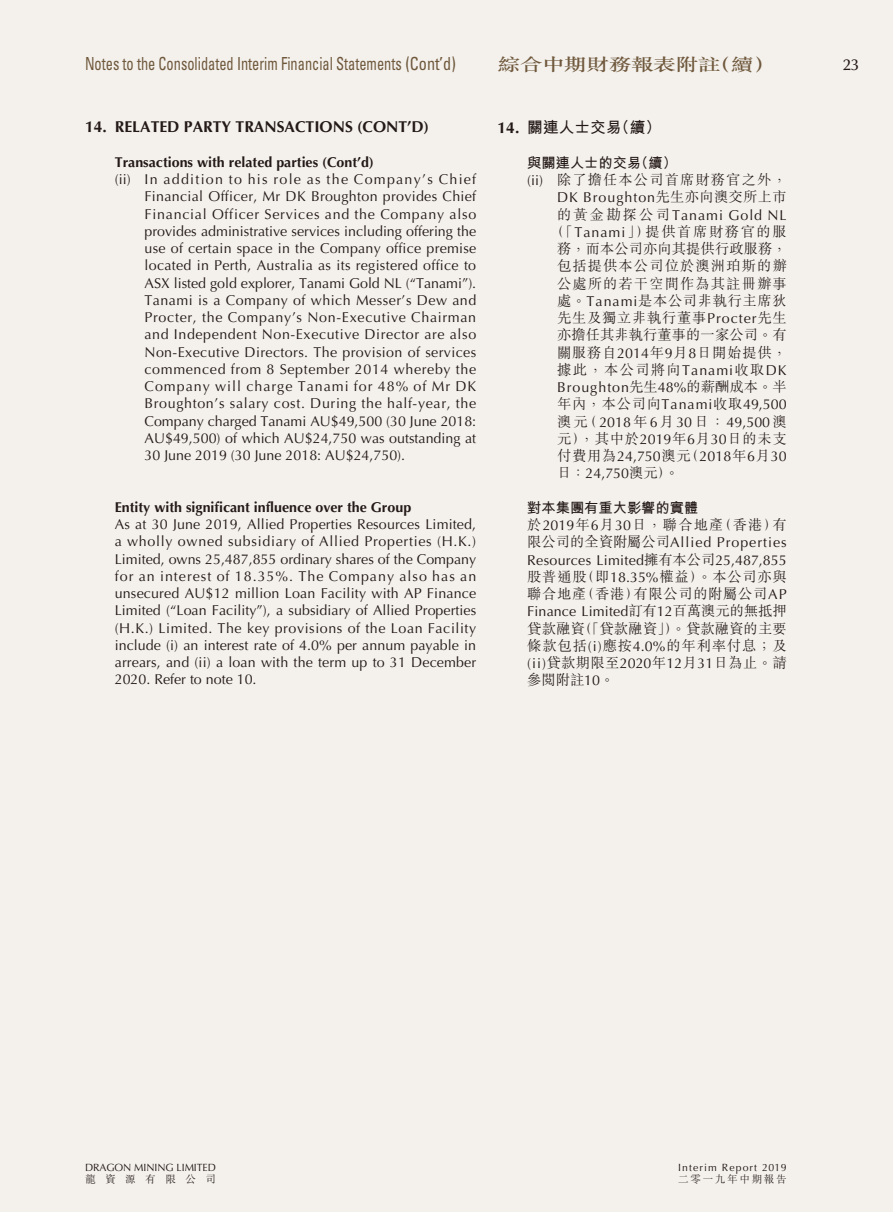
<style>
.page{position:relative;width:893px;height:1212px;background:#f4f1ed}
.page>*{position:absolute;margin:0;border:0;box-sizing:border-box;transform-origin:0 0}
.t1{font:condensed 18px "Univers LT Std";color:#6f583c;scale:.8 1}
.t2{font:17.25px "M Sung HK Medium E Ten B5 H";letter-spacing:-.03em;color:#6f583c;scale:1.33 1}
.t3{font:700 15.75px "Optima LT Std";color:#231916}
.t4{font:15.75px "M Hei HK Bold E Ten B5 H";color:#231916}
.t5{font:500 15.75px "Optima LT Std";color:#231916}
.t6{font:14.25px/17.2px "Optima LT Std";letter-spacing:.01em;color:#231916;text-align:justify}
.t7{font:14.25px/17.2px "M Sung HK Light E Ten B5 H";letter-spacing:.055em;color:#231916;text-align:center}
.t8{font:700 14.25px "Optima LT Std";color:#231916}
.t9{font:14.25px/17.2px "M Sung HK Light E Ten B5 H";letter-spacing:.01em;color:#231916}
.t10{font:14.25px/17.2px "Optima LT Std";letter-spacing:.07em;color:#231916}
.t11{font:14.25px "M Hei HK Bold E Ten B5 H";color:#231916}
.t12{font:14.25px "M Sung HK Light E Ten B5 H";letter-spacing:.08em;color:#231916}
.t13{font:10.5px "Optima LT Std";letter-spacing:-.005em;color:#231916}
.t14{font:10.5px "Optima LT Std";letter-spacing:.105em;color:#231916}
.t15{font:10.5px "M Sung HK Light E Ten B5 H";letter-spacing:.165em;color:#231916}
.t16{font:10.5px "M Sung HK Light E Ten B5 H";letter-spacing:.91em;color:#231916}
.s1{font-family:"Optima LT Std";font-weight:700}
.s2{font-family:"Optima LT Std"}
.s3{font-family:"M Sung HK Light E Ten B5 H"}
</style>
<div class="page">
<p class="t1" style="left:85px;top:55px;width:465px">Notes to the Consolidated Interim Financial Statements (Cont’d)</p>
<p class="t2" style="left:497px;top:58px;width:211px">綜合中期財務報表附註（續）</p>
<p class="t3" style="left:85px;top:119px;width:345px">14. RELATED PARTY TRANSACTIONS (CONT’D)</p>
<p class="t8" style="left:115px;top:155px;width:260px">Transactions with related parties (Cont’d)</p>
<p class="t6" style="left:145px;top:171px;width:333px;text-indent:-30px">(ii) In addition to his role as the Company’s Chief Financial Officer, Mr DK Broughton provides Chief Financial Officer Services and the Company also provides administrative services including offering the use of certain space in the Company office premise located in Perth, Australia as its registered office to ASX listed gold explorer, Tanami Gold NL (“Tanami”).<br>Tanami is a Company of which Messer’s Dew and Procter, the Company’s Non-Executive Chairman and Independent Non-Executive Director are also Non-Executive Directors. The provision of services commenced from 8 September 2014 whereby the Company will charge Tanami for 48% of Mr DK Broughton’s salary cost. During the half-year, the Company charged Tanami AU$49,500 (30 June 2018:<br>AU$49,500) of which AU$24,750 was outstanding at 30 June 2019 (30 June 2018: AU$24,750).</p>
<p class="t8" style="left:115px;top:500px;width:298px">Entity with significant influence over the Group</p>
<p class="t6" style="left:115px;top:516px;width:363px">As at 30 June 2019, Allied Properties Resources Limited, a wholly owned subsidiary of Allied Properties (H.K.)<br>Limited, owns 25,487,855 ordinary shares of the Company for an interest of 18.35%. The Company also has an unsecured AU$12 million Loan Facility with AP Finance Limited (“Loan Facility”), a subsidiary of Allied Properties (H.K.) Limited. The key provisions of the Loan Facility include (i) an interest rate of 4.0% per annum payable in arrears, and (ii) a loan with the term up to 31 December 2020. Refer to note 10.</p>
<p class="t4" style="left:497px;top:121px;width:165px"><span class="s1">14.</span> 關連人士交易（續）</p>
<p class="t11" style="left:527px;top:157px;width:151px">與關連人士的交易（續）</p>
<p class="t12" style="left:527px;top:174px;width:261px"><span class="s2">(ii)</span> 除了擔任本公司首席財務官之外，</p>
<p class="t10" style="left:557px;top:190px;width:231px">DK Broughton<span class="s3">先生亦向澳交所上市的黃金勘探公司</span>Tanami Gold NL</p>
<p class="t7" style="left:550px;top:225px;width:238px">（「<span class="s2">Tanami</span>」）提供首席財務官的服務，而本公司亦向其提供行政服務，包括提供本公司位於澳洲珀斯的辦公處所的若干空間作為其註冊辦事處。<span class="s2">Tanami</span>是本公司非執行主席狄先生及獨立非執行董事<span class="s2">Procter</span>先生亦擔任其非執行董事的一家公司。有關服務自<span class="s2">2014</span>年<span class="s2">9</span>月<span class="s2">8</span>日開始提供，據此，本公司將向<span class="s2">Tanami</span>收取<span class="s2">DK</span></p>
<p class="t6" style="left:557px;top:379px;width:231px">Broughton<span class="s3">先生</span>48%<span class="s3">的薪酬成本。半年內，本公司向</span>Tanami<span class="s3">收取</span>49,500<span class="s3">澳元（</span>2018<span class="s3">年</span>6<span class="s3">月</span>30<span class="s3">日：</span>49,500<span class="s3">澳</span></p>
<p class="t7" style="left:557px;top:432px;width:231px">元），其中於<span class="s2">2019</span>年<span class="s2">6</span>月<span class="s2">30</span>日的未支</p>
<p class="t6" style="left:557px;top:448px;width:231px"><span class="s3">付費用為</span>24,750<span class="s3">澳元（</span>2018<span class="s3">年</span>6<span class="s3">月</span>30</p>
<p class="t7" style="left:557px;top:466px;width:123px">日：<span class="s2">24,750</span>澳元）。</p>
<p class="t11" style="left:527px;top:502px;width:172px">對本集團有重大影響的實體</p>
<p class="t7" style="left:527px;top:518px;width:261px">於<span class="s2">2019</span>年<span class="s2">6</span>月<span class="s2">30</span>日，聯合地產（香港）有</p>
<p class="t6" style="left:527px;top:535px;width:261px"><span class="s3">限公司的全資附屬公司</span>Allied Properties<br>Resources Limited<span class="s3">擁有本公司</span>25,487,855</p>
<p class="t7" style="left:527px;top:570px;width:261px;text-align:left">股普通股（即<span class="s2">18.35%</span>權益）。本公司亦與聯合地產（香港）有限公司的附屬公司<span class="s2">AP</span></p>
<p class="t6" style="left:527px;top:604px;width:261px">Finance Limited<span class="s3">訂有</span>12<span class="s3">百萬澳元的無抵押</span></p>
<p class="t9" style="left:527px;top:622px;width:261px">貸款融資（「貸款融資」）。貸款融資的主要條款包括<span class="s2">(i)</span>應按<span class="s2">4.0%</span>的年利率付息；及</p>
<p class="t6" style="left:527px;top:655px;width:261px">(ii)<span class="s3">貸款期限至</span>2020<span class="s3">年</span>12<span class="s3">月</span>31<span class="s3">日為止。請</span></p>
<p class="t7" style="left:527px;top:673px;width:89px">參閱附註<span class="s2">10</span>。</p>
<p class="t5" style="left:843px;top:57px;width:17px">23</p>
<p class="t13" style="left:85px;top:1162px;width:132px">DRAGON MINING LIMITED</p>
<p class="t16" style="left:85px;top:1175px;width:132px">龍資源有限公司</p>
<p class="t14" style="left:678px;top:1162px;width:110px">Interim Report 2019</p>
<p class="t15" style="left:678px;top:1175px;width:110px">二零一九年中期報告</p>
</div>
